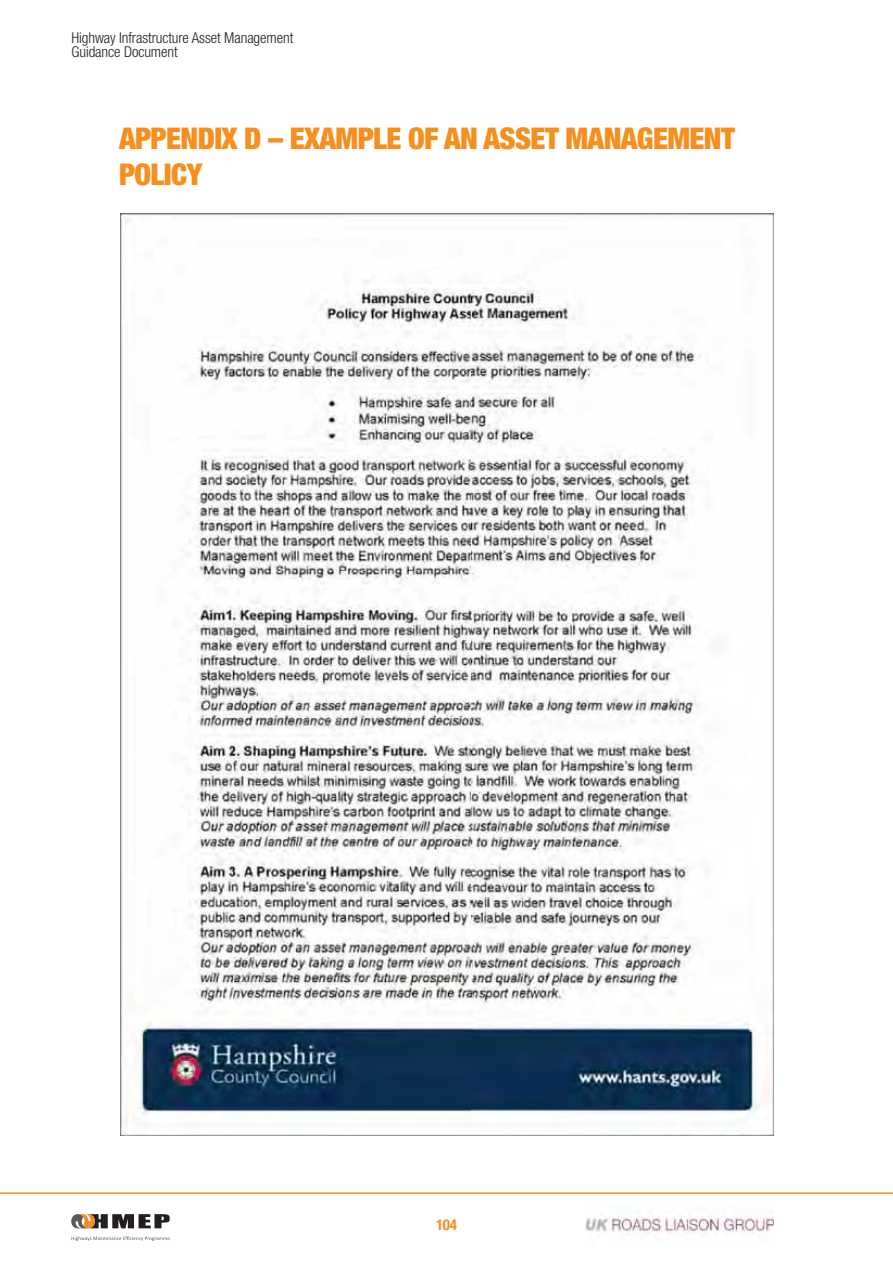
<style>
.page{position:relative;width:893px;height:1263px;background:#fff}
.page>*{position:absolute;margin:0;border:0;box-sizing:border-box;transform-origin:0 0}
.t1{font:900 condensed 30px/36px "Helvetica Neue LT Std";letter-spacing:-.02em;color:#f78f1e}
.t2{font:300 condensed 15px/14.4px "Helvetica Neue LT Std";letter-spacing:-.005em;color:#231f20}
.t3{font:700 condensed 15px "Helvetica Neue LT Std";color:#f78f1e}
</style>
<div class="page">
<svg style="left:72px;top:1236px;width:98px;height:5px"></svg>
<svg style="left:71px;top:1214px;width:99px;height:15px"></svg>
<hr style="left:0;top:1192px;width:892px;height:2px;background:#f78f1e">
<img style="left:585px;top:1211px;width:189px;height:24px">
<img style="left:120px;top:213px;width:653px;height:923px">
<p class="t2" style="left:71px;top:32px;width:223px">Highway Infrastructure Asset Management<br>Guidance Document</p>
<h1 class="t1" style="left:119px;top:121px;width:617px">APPENDIX D – EXAMPLE OF AN ASSET MANAGEMENT<br>POLICY</h1>
<p class="t3" style="left:436px;top:1219px;width:22px">104</p>
</div>
